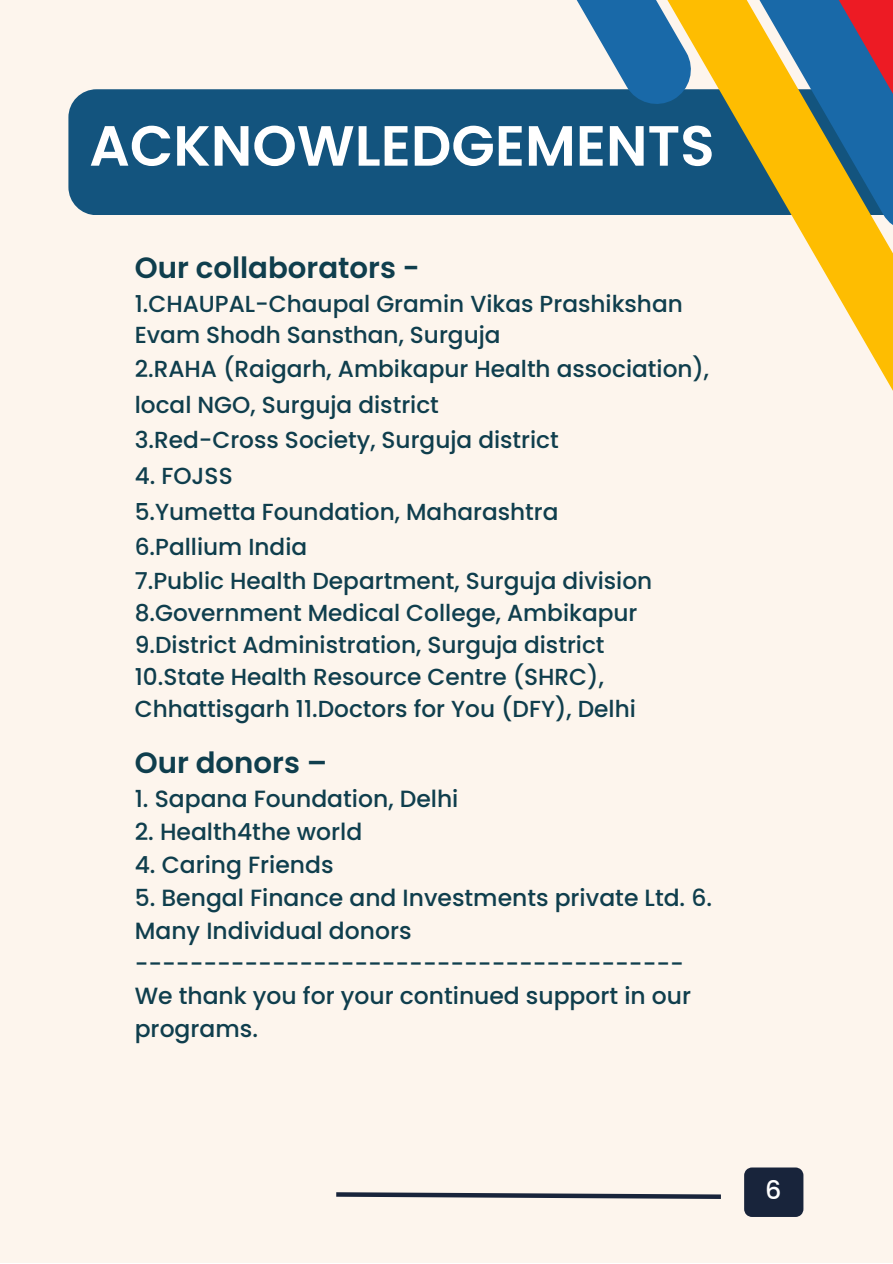
<style>
.page{position:relative;width:893px;height:1264px;background:#fff}
.page>*{position:absolute;margin:0;border:0;box-sizing:border-box;transform-origin:0 0}
.t1{font:600 56.55px "Poppins";color:#fff}
.t2{font:600 29.25px "Poppins";color:#0f3e4d}
.t3{font:500 25.5px "Poppins";color:#fff}
.t4{font:500 23.4px/32.8px "Poppins";color:#0f3e4d}
.t5{font:500 23.25px/31.8px "Poppins";color:#0f3e4d}
</style>
<div class="page">
<div style="left:0;top:0;width:892px;height:1262px;background:#fdf5ed"></div>
<div style="left:68px;top:89px;width:541px;height:126px;background:#13547e"></div>
<svg style="left:609px;top:0;width:283px;height:389px"></svg>
<svg style="left:518px;top:0;width:177px;height:109px"></svg>
<svg style="left:336px;top:1192px;width:385px;height:7px"></svg>
<div style="left:744px;top:1167px;width:59px;height:49px;background:#18243b"></div>
<p class="t1" style="left:89px;top:106px;width:626px">ACKNOWLEDGEMENTS</p>
<p class="t2" style="left:135px;top:247px;width:287px">Our collaborators -</p>
<p class="t5" style="left:135px;top:287px;width:549px">1.CHAUPAL-Chaupal Gramin Vikas Prashikshan<br>Evam Shodh Sansthan, Surguja</p>
<p class="t5" style="left:135px;top:351px;width:576px;line-height:35.5px">2.RAHA (Raigarh, Ambikapur Health association), local NGO, Surguja district</p>
<p class="t5" style="left:135px;top:424px;width:425px">3.Red-Cross Society, Surguja district</p>
<p class="t5" style="left:135px;top:460px;width:99px">4. FOJSS</p>
<p class="t5" style="left:135px;top:495px;width:425px">5.Yumetta Foundation, Maharashtra</p>
<p class="t5" style="left:135px;top:531px;width:174px">6.Pallium India</p>
<p class="t5" style="left:135px;top:565px;width:519px">7.Public Health Department, Surguja division<br>8.Government Medical College, Ambikapur</p>
<p class="t5" style="left:135px;top:628px;width:471px">9.District Administration, Surguja district</p>
<p class="t5" style="left:135px;top:660px;width:502px">10.State Health Resource Centre (SHRC),<br>Chhattisgarh 11.Doctors for You (DFY), Delhi</p>
<p class="t2" style="left:135px;top:742px;width:194px">Our donors –</p>
<p class="t4" style="left:135px;top:782px;width:325px">1. Sapana Foundation, Delhi</p>
<p class="t4" style="left:135px;top:815px;width:229px">2. Health4the world</p>
<p class="t4" style="left:135px;top:848px;width:200px">4. Caring Friends</p>
<p class="t4" style="left:135px;top:881px;width:579px">5. Bengal Finance and Investments private Ltd. 6.<br>Many Individual donors</p>
<p class="t4" style="left:135px;top:946px;width:550px">----------------------------------------</p>
<p class="t4" style="left:135px;top:979px;width:558px">We thank you for your continued support in our programs.</p>
<p class="t3" style="left:765px;top:1171px;width:18px">6</p>
</div>
